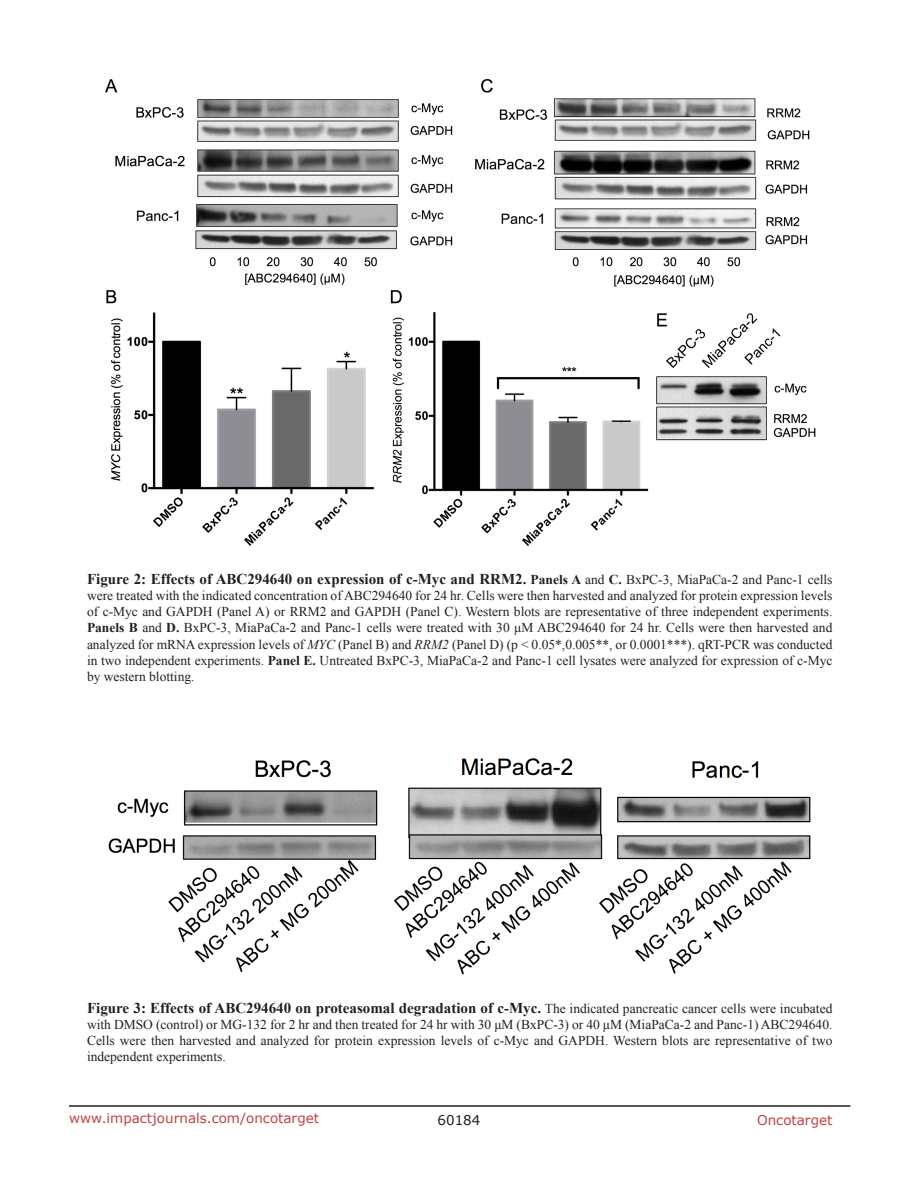
<style>
.page{position:relative;width:918px;height:1188px;background:#fff}
.page>*{position:absolute;margin:0;border:0;box-sizing:border-box;transform-origin:0 0}
.figuretext{font:700 15px "Times New Roman";color:#231f20}
.figuretext-2{font:13.5px/16.2px "Times New Roman";color:#231f20;text-align:justify}
.t1{font:13.5px "Verdana";color:#c24141}
.t2{font:13.5px "Verdana";color:#231f20}
.s1{font-size:13.5px}
.s2{font-weight:400;font-size:13.5px}
.s3{font-weight:700}
.s4{font-style:italic}
</style>
<div class="page">
<hr style="left:69px;top:1105px;width:781px;height:2px;background:#231f20">
<img style="left:105px;top:79px;width:711px;height:467px">
<img style="left:108px;top:758px;width:703px;height:217px">
<p class="figuretext" style="left:87px;top:568px;width:747px">Figure 2: Effects of ABC294640 on expression of c-Myc and RRM2. <span class="s1">Panels A</span> <span class="s2">and</span> <span class="s1">C.</span> <span class="s2">BxPC-3, MiaPaCa-2 and Panc-1 cells</span></p>
<p class="figuretext-2" style="left:87px;top:587px;width:747px">were treated with the indicated concentration of ABC294640 for 24 hr. Cells were then harvested and analyzed for protein expression levels of c-Myc and GAPDH (Panel A) or RRM2 and GAPDH (Panel C). Western blots are representative of three independent experiments.<br><span class="s3">Panels B</span> and <span class="s3">D.</span> BxPC-3, MiaPaCa-2 and Panc-1 cells were treated with 30 μM ABC294640 for 24 hr. Cells were then harvested and analyzed for mRNA expression levels of <span class="s4">MYC</span> (Panel B) and <span class="s4">RRM2</span> (Panel D) (p &lt; 0.05*,0.005**, or 0.0001***). qRT-PCR was conducted in two independent experiments. <span class="s3">Panel E.</span> Untreated BxPC-3, MiaPaCa-2 and Panc-1 cell lysates were analyzed for expression of c-Myc by western blotting.</p>
<p class="figuretext" style="left:87px;top:997px;width:747px">Figure 3: Effects of ABC294640 on proteasomal degradation of c-Myc. <span class="s2">The indicated pancreatic cancer cells were incubated</span></p>
<p class="figuretext-2" style="left:87px;top:1016px;width:747px">with DMSO (control) or MG-132 for 2 hr and then treated for 24 hr with 30 μM (BxPC-3) or 40 μM (MiaPaCa-2 and Panc-1) ABC294640.<br>Cells were then harvested and analyzed for protein expression levels of c-Myc and GAPDH. Western blots are representative of two independent experiments.</p>
<p class="t1" style="left:69px;top:1109px;width:252px">www.impactjournals.com/oncotarget</p>
<p class="t2" style="left:438px;top:1111px;width:44px">60184</p>
<p class="t1" style="left:757px;top:1111px;width:77px">Oncotarget</p>
</div>
